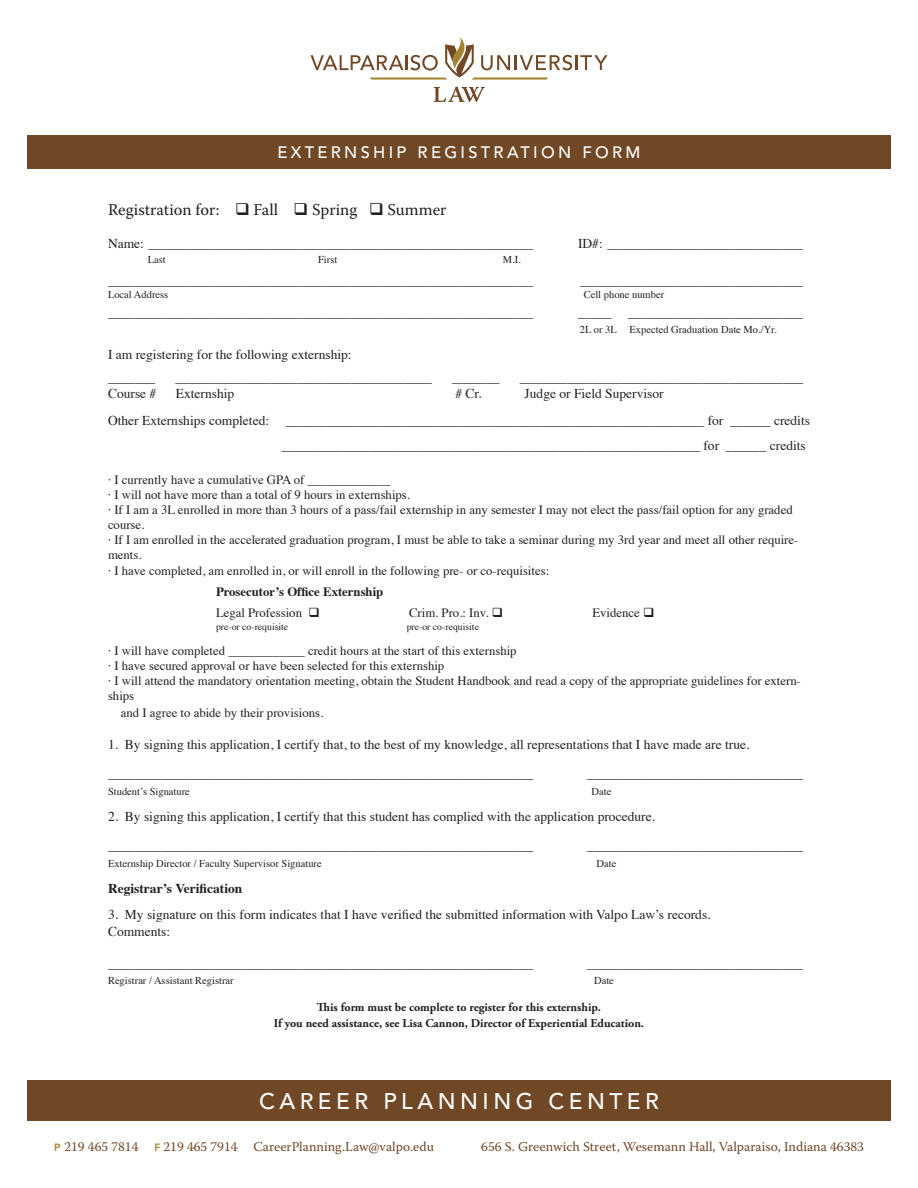
<style>
.page{position:relative;width:918px;height:1188px;background:#fff}
.page>*{position:absolute;margin:0;border:0;box-sizing:border-box;transform-origin:0 0}
.t1{font:500 22.5px "Avenir";letter-spacing:.2em;color:#fff}
.t2{font:16.5px "Warnock Pro";color:#231f20}
.t3{font:500 16.5px "Avenir";letter-spacing:.2em;color:#fff}
.t4{font:13.5px/29.4px "Times";color:#231f20}
.t5{font:13.5px "Warnock Pro";color:#704825}
.t6{font:700 13.5px "Times";color:#231f20}
.t7{font:12.75px/15px "Times";color:#231f20}
.t8{font:700 12.75px/21px "Times";color:#231f20}
.t9{font:700 12px/16.2px "Adobe Garamond Pro";color:#231f20;text-align:center}
.t10{font:10.5px "Times";color:#231f20}
.t11{font:9.75px "Times";color:#231f20}
.s1{font-weight:400}
.s2{font-family:"Avenir";font-weight:800;font-size:10.5px;color:#a3832d}
</style>
<div class="page">
<div style="left:27px;top:1080px;width:864px;height:40px;background:#704825"></div>
<div style="left:27px;top:135px;width:864px;height:34px;background:#704825"></div>
<svg style="left:310px;top:37px;width:298px;height:43px"></svg>
<svg style="left:433px;top:86px;width:52px;height:16px"></svg>
<p class="t3" style="left:277px;top:143px;width:365px">E XTERNSHIP REGISTRATION FORM</p>
<p class="t2" style="left:108px;top:200px;width:340px">Registration for: ❑ Fall ❑ Spring ❑ Summer</p>
<p class="t4" style="left:108px;top:227px;width:427px">Name: _________________________________________________________</p>
<p class="t4" style="left:578px;top:227px;width:227px">ID#: _____________________________</p>
<p class="t10" style="left:148px;top:250px;width:20px">Last</p>
<p class="t10" style="left:318px;top:250px;width:21px">First</p>
<p class="t10" style="left:503px;top:250px;width:20px">M.I.</p>
<p class="t4" style="left:108px;top:265px;width:427px">_______________________________________________________________</p>
<p class="t4" style="left:580px;top:265px;width:224px">_________________________________</p>
<p class="t10" style="left:108px;top:285px;width:62px">Local Address</p>
<p class="t10" style="left:584px;top:285px;width:82px">Cell phone number</p>
<p class="t4" style="left:108px;top:297px;width:427px">_______________________________________________________________</p>
<p class="t4" style="left:578px;top:297px;width:227px">_____ __________________________</p>
<p class="t10" style="left:580px;top:320px;width:198px">2L or 3L Expected Graduation Date Mo./Yr.</p>
<p class="t4" style="left:108px;top:341px;width:245px;line-height:23.4px">I am registering for the following externship: _______</p>
<p class="t4" style="left:176px;top:362px;width:258px">______________________________________</p>
<p class="t4" style="left:452px;top:362px;width:49px">_______</p>
<p class="t4" style="left:520px;top:362px;width:285px">__________________________________________</p>
<p class="t4" style="left:108px;top:378px;width:50px">Course #</p>
<p class="t4" style="left:176px;top:378px;width:60px">Externship</p>
<p class="t4" style="left:455px;top:378px;width:28px"># Cr.</p>
<p class="t4" style="left:525px;top:378px;width:141px">Judge or Field Supervisor</p>
<p class="t4" style="left:108px;top:404px;width:704px">Other Externships completed: ______________________________________________________________ for ______ credits</p>
<p class="t4" style="left:282px;top:429px;width:526px">______________________________________________________________ for ______ credits</p>
<p class="t7" style="left:108px;top:471px;width:692px">· I currently have a cumulative GPA of _____________<br>· I will not have more than a total of 9 hours in externships.<br>· If I am a 3L enrolled in more than 3 hours of a pass/fail externship in any semester I may not elect the pass/fail option for any graded course.<br>· If I am enrolled in the accelerated graduation program, I must be able to take a seminar during my 3rd year and meet all other require&shy;ments.<br>· I have completed, am enrolled in, or will enroll in the following pre- or co-requisites:</p>
<p class="t8" style="left:216px;top:579px;width:169px">Prosecutor’s Office Externship<br><span class="s1">Legal Profession</span> ❑</p>
<p class="t7" style="left:409px;top:604px;width:96px">Crim. Pro.: Inv. ❑</p>
<p class="t7" style="left:592px;top:604px;width:63px">Evidence ❑</p>
<p class="t11" style="left:216px;top:618px;width:74px">pre-or co-requisite</p>
<p class="t11" style="left:407px;top:618px;width:74px">pre-or co-requisite</p>
<p class="t7" style="left:108px;top:642px;width:694px">· I will have completed ____________ credit hours at the start of this externship<br>· I have secured approval or have been selected for this externship<br>· I will attend the mandatory orientation meeting, obtain the Student Handbook and read a copy of the appropriate guidelines for extern&shy;ships</p>
<p class="t7" style="left:121px;top:704px;width:204px">and I agree to abide by their provisions.</p>
<p class="t4" style="left:108px;top:729px;width:643px">1. By signing this application, I certify that, to the best of my knowledge, all representations that I have made are true. _______________________________________________________________</p>
<p class="t4" style="left:587px;top:758px;width:217px">________________________________</p>
<p class="t10" style="left:108px;top:781px;width:83px">Student’s Signature</p>
<p class="t10" style="left:592px;top:781px;width:21px">Date</p>
<p class="t4" style="left:108px;top:801px;width:549px">2. By signing this application, I certify that this student has complied with the application procedure. _______________________________________________________________</p>
<p class="t4" style="left:587px;top:830px;width:217px">________________________________</p>
<p class="t10" style="left:108px;top:853px;width:215px">Externship Director / Faculty Supervisor Signature</p>
<p class="t10" style="left:597px;top:853px;width:21px">Date</p>
<p class="t6" style="left:108px;top:875px;width:136px">Registrar’s Verification</p>
<p class="t4" style="left:108px;top:906px;width:604px;line-height:16.2px">3. My signature on this form indicates that I have verified the submitted information with Valpo Law’s records.<br>Comments:</p>
<p class="t4" style="left:108px;top:948px;width:427px">_______________________________________________________________</p>
<p class="t4" style="left:587px;top:948px;width:217px">________________________________</p>
<p class="t10" style="left:108px;top:971px;width:127px">Registrar / Assistant Registrar</p>
<p class="t10" style="left:594px;top:971px;width:21px">Date</p>
<p class="t9" style="left:274px;top:999px;width:372px">This form must be complete to register for this externship.<br>If you need assistance, see Lisa Cannon, Director of Experiential Education.</p>
<h1 class="t1" style="left:259px;top:1088px;width:401px">CAREER PLANNING CENTER</h1>
<p class="t5" style="left:54px;top:1138px;width:382px"><span class="s2">P</span> 219 465 7814 <span class="s2">F</span> 219 465 7914 CareerPlanning.Law@valpo.edu</p>
<p class="t5" style="left:481px;top:1138px;width:384px">656 S. Greenwich Street, Wesemann Hall, Valparaiso, Indiana 46383</p>
</div>
